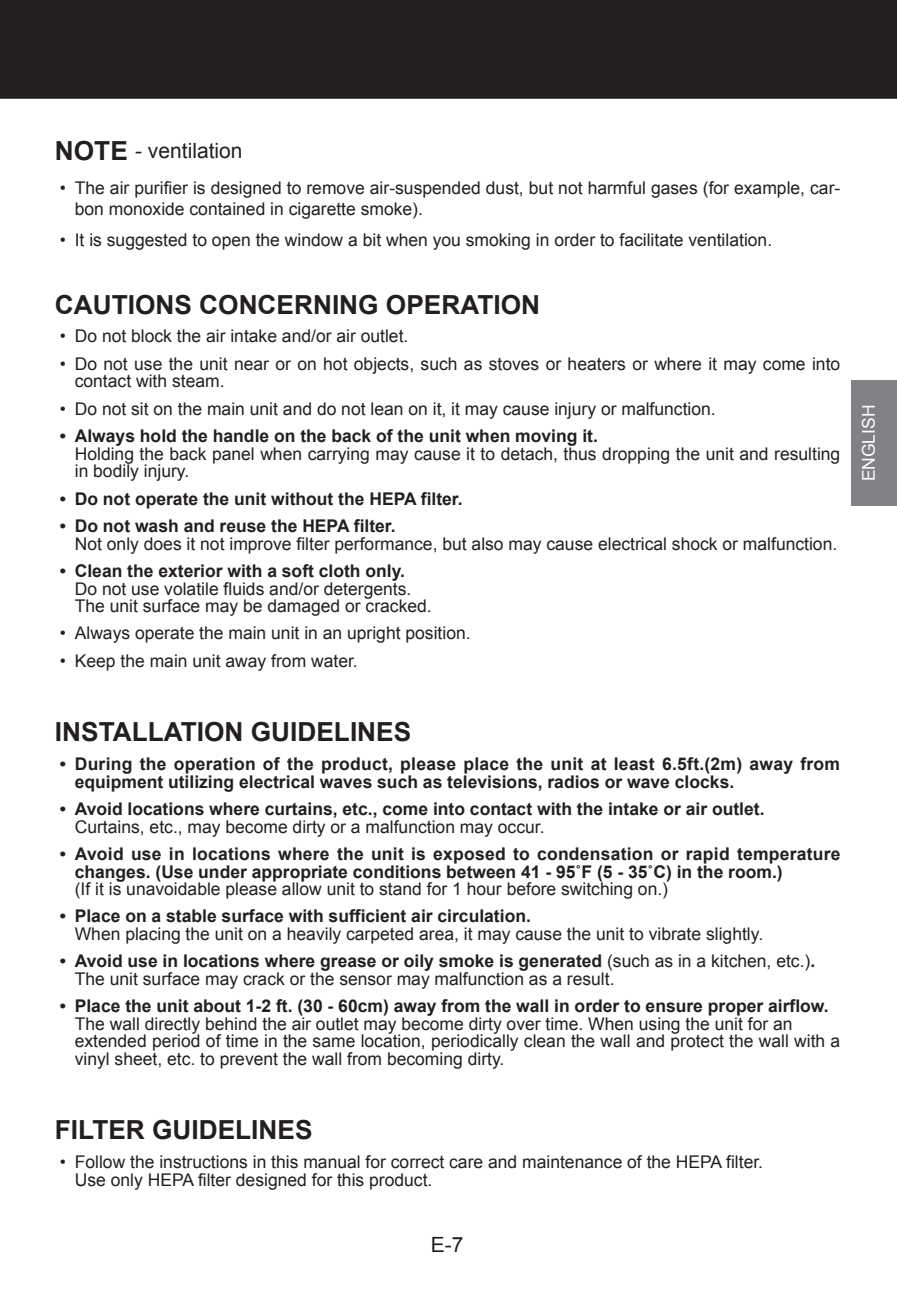
<style>
.page{position:relative;width:897px;height:1289px;background:#fff}
.page>*{position:absolute;margin:0;border:0;box-sizing:border-box;transform-origin:0 0}
.t1{font:700 26.25px "Arial";color:#231f20}
.t2{font:21px "Arial";color:#231f20}
.t3{font:17.5px/17.5px "Arial";color:#231f20}
.t4{font:700 17.5px/17.5px "Arial";color:#231f20}
.t5{font:17.5px "Arial";color:#fff}
.s1{font-weight:700;font-size:26.25px}
.s2{font-weight:700}
</style>
<div class="page">
<div style="left:851px;top:380px;width:46px;height:382px;background:#808285"></div>
<div style="left:849px;top:506px;width:48px;height:270px;background:#fff"></div>
<div style="left:0;top:0;width:897px;height:99px;background:#231f20"></div>
<p class="t2" style="left:55px;top:137px;width:189px"><span class="s1">NOTE</span> - ventilation</p>
<p class="t3" style="left:75px;top:177px;width:767px;line-height:21px;text-indent:-15px">• The air purifier is designed to remove air-suspended dust, but not harmful gases (for example, car&shy;bon monoxide contained in cigarette smoke).</p>
<p class="t3" style="left:60px;top:231px;width:714px">• It is suggested to open the window a bit when you smoking in order to facilitate ventilation.</p>
<h1 class="t1" style="left:55px;top:287px;width:487px">CAUTIONS CONCERNING OPERATION</h1>
<p class="t3" style="left:60px;top:328px;width:350px">• Do not block the air intake and/or air outlet.</p>
<p class="t3" style="left:75px;top:355px;width:767px;text-indent:-15px">• Do not use the unit near or on hot objects, such as stoves or heaters or where it may come into contact with steam.</p>
<p class="t3" style="left:60px;top:400px;width:657px">• Do not sit on the main unit and do not lean on it, it may cause injury or malfunction.</p>
<p class="t4" style="left:60px;top:428px;width:540px">• Always hold the handle on the back of the unit when moving it.</p>
<p class="t3" style="left:75px;top:445px;width:767px">Holding the back panel when carrying may cause it to detach, thus dropping the unit and resulting in bodily injury.</p>
<p class="t4" style="left:60px;top:490px;width:404px">• Do not operate the unit without the HEPA filter.</p>
<p class="t4" style="left:60px;top:518px;width:337px">• Do not wash and reuse the HEPA filter.</p>
<p class="t3" style="left:75px;top:535px;width:764px">Not only does it not improve filter performance, but also may cause electrical shock or malfunction.</p>
<p class="t4" style="left:60px;top:563px;width:347px">• Clean the exterior with a soft cloth only.</p>
<p class="t3" style="left:75px;top:580px;width:358px">Do not use volatile fluids and/or detergents.<br>The unit surface may be damaged or cracked.</p>
<p class="t3" style="left:60px;top:625px;width:412px">• Always operate the main unit in an upright position.</p>
<p class="t3" style="left:60px;top:652px;width:299px">• Keep the main unit away from water.</p>
<h1 class="t1" style="left:55px;top:715px;width:358px">INSTALLATION GUIDELINES</h1>
<p class="t4" style="left:75px;top:756px;width:767px;text-indent:-15px">• During the operation of the product, please place the unit at least 6.5ft.(2m) away from equipment utilizing electrical waves such as televisions, radios or wave clocks.</p>
<p class="t4" style="left:60px;top:801px;width:706px">• Avoid locations where curtains, etc., come into contact with the intake or air outlet.</p>
<p class="t3" style="left:75px;top:818px;width:471px">Curtains, etc., may become dirty or a malfunction may occur.</p>
<p class="t4" style="left:75px;top:846px;width:767px;text-indent:-15px">• Avoid use in locations where the unit is exposed to condensation or rapid temperature changes. (Use under appropriate conditions between 41 - 95˚F (5 - 35˚C) in the room.)</p>
<p class="t3" style="left:75px;top:880px;width:595px">(If it is unavoidable please allow unit to stand for 1 hour before switching on.)</p>
<p class="t4" style="left:60px;top:908px;width:473px">• Place on a stable surface with sufficient air circulation.</p>
<p class="t3" style="left:75px;top:925px;width:690px">When placing the unit on a heavily carpeted area, it may cause the unit to vibrate slightly.</p>
<p class="t3" style="left:75px;top:953px;width:742px;text-indent:-15px"><span class="s2">• Avoid use in locations where grease or oily smoke is generated</span> (such as in a kitchen, etc.)<span class="s2">.<br></span>The unit surface may crack or the sensor may malfunction as a result.</p>
<p class="t4" style="left:60px;top:998px;width:770px">• Place the unit about 1-2 ft. (30 - 60cm) away from the wall in order to ensure proper airflow.</p>
<p class="t3" style="left:75px;top:1015px;width:767px">The wall directly behind the air outlet may become dirty over time. When using the unit for an extended period of time in the same location, periodically clean the wall and protect the wall with a vinyl sheet, etc. to prevent the wall from becoming dirty.</p>
<h1 class="t1" style="left:55px;top:1113px;width:259px">FILTER GUIDELINES</h1>
<p class="t3" style="left:75px;top:1153px;width:690px;text-indent:-15px">• Follow the instructions in this manual for correct care and maintenance of the HEPA filter.<br>Use only HEPA filter designed for this product.</p>
<p class="t2" style="left:431px;top:1230px;width:34px">E-7</p>
<p class="t5" style="left:857px;top:481px;width:78px;rotate:-90deg">ENGLISH</p>
</div>
